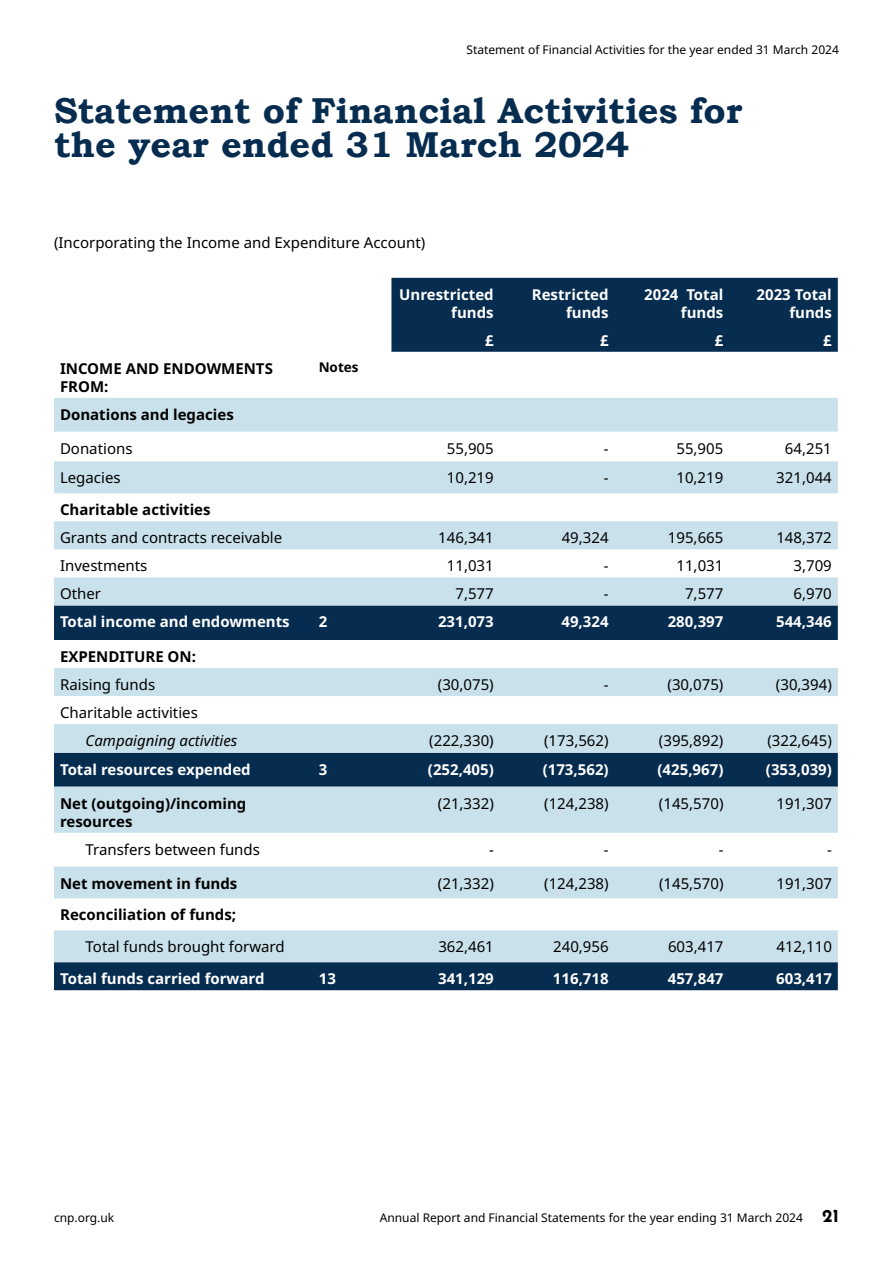
<style>
.page{position:relative;width:893px;height:1263px;background:#fff}
.page>*{position:absolute;margin:0;border:0;box-sizing:border-box;transform-origin:0 0}
.t1{font:700 36px/34.5px "Bookman Old Style";color:#062c50}
.t2{font:15px "Noto Sans";color:#000}
.t3{font:700 15px/18px "Noto Sans";color:#fff;text-align:right}
.t4{font:700 15px/18px "Noto Sans";color:#000}
.t5{font:italic 15px "Noto Sans";color:#000}
.t6{font:700 13.5px "Noto Sans";color:#000}
.t7{font:12px "Noto Sans";color:#000}
.s1{font-family:"Josefin Sans";font-weight:700;font-size:18px}
</style>
<div class="page">
<svg style="left:54px;top:278px;width:784px;height:712px;fill:#062c50"></svg>
<svg style="left:54px;top:352px;width:784px;height:109px"></svg>
<div style="left:54px;top:398px;width:784px;height:34px;background:#c9e1eb"></div>
<svg style="left:54px;top:461px;width:784px;height:501px;fill:#c9e1eb"></svg>
<p class="t7" style="left:466px;top:41px;width:374px">Statement of Financial Activities for the year ended 31 March 2024</p>
<h1 class="t1" style="left:54px;top:93px;width:690px">Statement of Financial Activities for the year ended 31 March 2024</h1>
<p class="t2" style="left:54px;top:232px;width:373px">(Incorporating the Income and Expenditure Account)</p>
<p class="t3" style="left:399px;top:286px;width:96px">Unrestricted funds</p>
<p class="t3" style="left:532px;top:286px;width:78px">Restricted funds</p>
<p class="t3" style="left:644px;top:286px;width:81px">2024 Total funds</p>
<p class="t3" style="left:756px;top:286px;width:77px">2023 Total funds</p>
<p class="t3" style="left:485px;top:332px;width:10px">£</p>
<p class="t3" style="left:600px;top:332px;width:10px">£</p>
<p class="t3" style="left:715px;top:332px;width:10px">£</p>
<p class="t3" style="left:823px;top:332px;width:10px">£</p>
<p class="t4" style="left:60px;top:360px;width:214px">INCOME AND ENDOWMENTS<br>FROM:</p>
<p class="t6" style="left:319px;top:358px;width:41px">Notes</p>
<p class="t4" style="left:60px;top:406px;width:175px">Donations and legacies</p>
<p class="t2" style="left:60px;top:438px;width:74px">Donations</p>
<p class="t2" style="left:447px;top:438px;width:48px">55,905</p>
<p class="t2" style="left:604px;top:438px;width:6px">-</p>
<p class="t2" style="left:676px;top:438px;width:48px">55,905</p>
<p class="t2" style="left:785px;top:438px;width:48px">64,251</p>
<p class="t2" style="left:60px;top:467px;width:62px">Legacies</p>
<p class="t2" style="left:447px;top:467px;width:48px">10,219</p>
<p class="t2" style="left:604px;top:467px;width:6px">-</p>
<p class="t2" style="left:676px;top:467px;width:48px">10,219</p>
<p class="t2" style="left:776px;top:467px;width:57px">321,044</p>
<p class="t4" style="left:60px;top:501px;width:152px">Charitable activities</p>
<p class="t2" style="left:60px;top:527px;width:224px">Grants and contracts receivable</p>
<p class="t2" style="left:438px;top:527px;width:57px">146,341</p>
<p class="t2" style="left:562px;top:527px;width:48px">49,324</p>
<p class="t2" style="left:668px;top:527px;width:57px">195,665</p>
<p class="t2" style="left:776px;top:527px;width:57px">148,372</p>
<p class="t2" style="left:60px;top:555px;width:89px">Investments</p>
<p class="t2" style="left:447px;top:555px;width:48px">11,031</p>
<p class="t2" style="left:604px;top:555px;width:6px">-</p>
<p class="t2" style="left:676px;top:555px;width:48px">11,031</p>
<p class="t2" style="left:793px;top:555px;width:40px">3,709</p>
<p class="t2" style="left:60px;top:583px;width:43px">Other</p>
<p class="t2" style="left:455px;top:583px;width:40px">7,577</p>
<p class="t2" style="left:604px;top:583px;width:6px">-</p>
<p class="t2" style="left:685px;top:583px;width:40px">7,577</p>
<p class="t2" style="left:793px;top:583px;width:40px">6,970</p>
<p class="t3" style="left:60px;top:613px;width:231px">Total income and endowments</p>
<p class="t3" style="left:319px;top:613px;width:10px">2</p>
<p class="t3" style="left:438px;top:613px;width:57px">231,073</p>
<p class="t3" style="left:561px;top:613px;width:49px">49,324</p>
<p class="t3" style="left:668px;top:613px;width:57px">280,397</p>
<p class="t3" style="left:776px;top:613px;width:57px">544,346</p>
<p class="t4" style="left:60px;top:648px;width:137px">EXPENDITURE ON:</p>
<p class="t2" style="left:60px;top:674px;width:97px">Raising funds</p>
<p class="t2" style="left:438px;top:674px;width:57px">(30,075)</p>
<p class="t2" style="left:604px;top:674px;width:6px">-</p>
<p class="t2" style="left:667px;top:674px;width:57px">(30,075)</p>
<p class="t2" style="left:776px;top:674px;width:57px">(30,394)</p>
<p class="t2" style="left:60px;top:702px;width:139px">Charitable activities</p>
<p class="t5" style="left:86px;top:730px;width:153px">Campaigning activities</p>
<p class="t2" style="left:429px;top:730px;width:66px">(222,330)</p>
<p class="t2" style="left:544px;top:730px;width:66px">(173,562)</p>
<p class="t2" style="left:659px;top:730px;width:66px">(395,892)</p>
<p class="t2" style="left:767px;top:730px;width:66px">(322,645)</p>
<p class="t3" style="left:60px;top:761px;width:192px">Total resources expended</p>
<p class="t3" style="left:319px;top:761px;width:10px">3</p>
<p class="t3" style="left:428px;top:761px;width:67px">(252,405)</p>
<p class="t3" style="left:543px;top:761px;width:67px">(173,562)</p>
<p class="t3" style="left:657px;top:761px;width:67px">(425,967)</p>
<p class="t3" style="left:766px;top:761px;width:67px">(353,039)</p>
<p class="t4" style="left:60px;top:795px;width:188px">Net (outgoing)/incoming resources</p>
<p class="t2" style="left:438px;top:793px;width:57px">(21,332)</p>
<p class="t2" style="left:544px;top:793px;width:66px">(124,238)</p>
<p class="t2" style="left:659px;top:793px;width:66px">(145,570)</p>
<p class="t2" style="left:776px;top:793px;width:57px">191,307</p>
<p class="t2" style="left:86px;top:839px;width:176px">Transfers between funds</p>
<p class="t2" style="left:489px;top:839px;width:6px">-</p>
<p class="t2" style="left:604px;top:839px;width:6px">-</p>
<p class="t2" style="left:719px;top:839px;width:6px">-</p>
<p class="t2" style="left:827px;top:839px;width:6px">-</p>
<p class="t4" style="left:60px;top:874px;width:179px">Net movement in funds</p>
<p class="t2" style="left:438px;top:872px;width:57px">(21,332)</p>
<p class="t2" style="left:544px;top:872px;width:66px">(124,238)</p>
<p class="t2" style="left:659px;top:872px;width:66px">(145,570)</p>
<p class="t2" style="left:776px;top:872px;width:57px">191,307</p>
<p class="t4" style="left:60px;top:906px;width:177px">Reconciliation of funds;</p>
<p class="t2" style="left:86px;top:936px;width:201px">Total funds brought forward</p>
<p class="t2" style="left:438px;top:936px;width:57px">362,461</p>
<p class="t2" style="left:553px;top:936px;width:57px">240,956</p>
<p class="t2" style="left:668px;top:936px;width:57px">603,417</p>
<p class="t2" style="left:776px;top:936px;width:57px">412,110</p>
<p class="t3" style="left:60px;top:970px;width:206px">Total funds carried forward</p>
<p class="t3" style="left:319px;top:970px;width:19px">13</p>
<p class="t3" style="left:438px;top:970px;width:57px">341,129</p>
<p class="t3" style="left:553px;top:970px;width:57px">116,718</p>
<p class="t3" style="left:668px;top:970px;width:57px">457,847</p>
<p class="t3" style="left:776px;top:970px;width:57px">603,417</p>
<p class="t7" style="left:54px;top:1209px;width:62px">cnp.org.uk</p>
<p class="t7" style="left:380px;top:1209px;width:461px">Annual Report and Financial Statements for the year ending 31 March 2024 <span class="s1">21</span></p>
</div>
